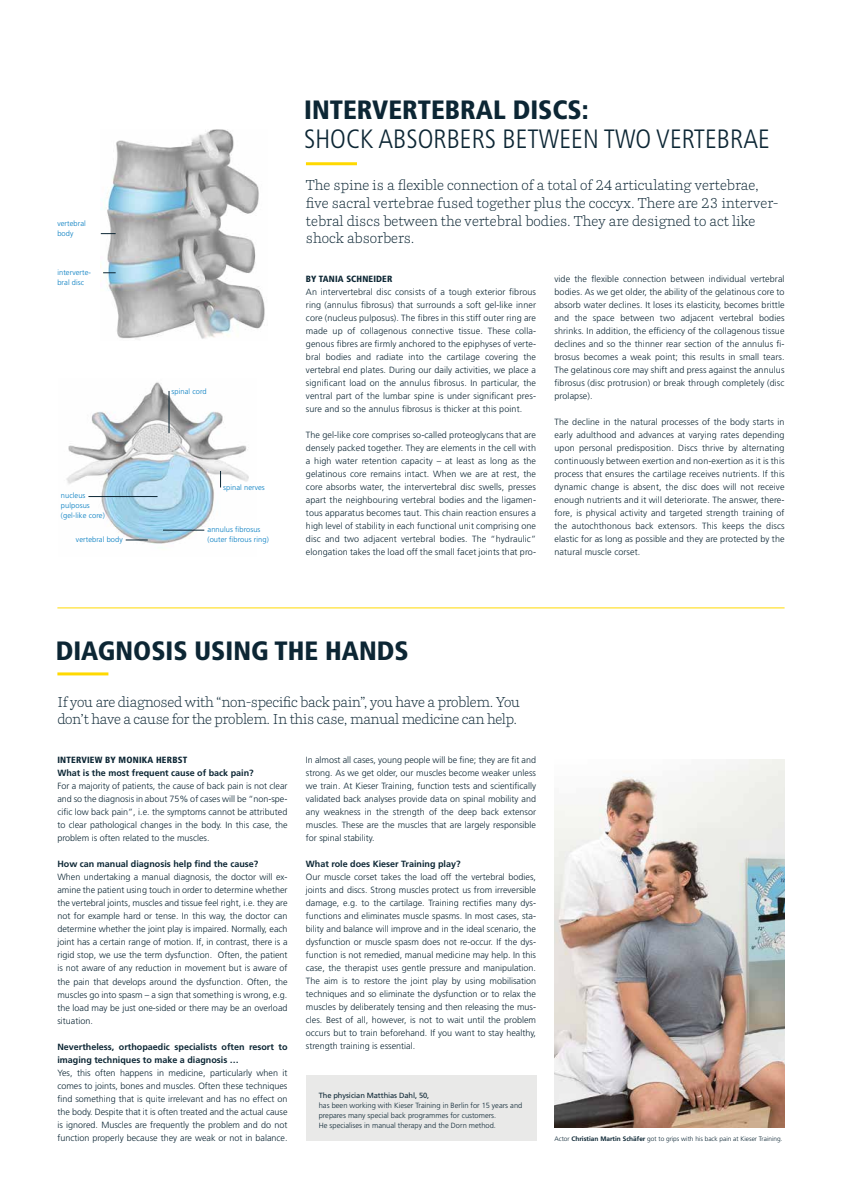
<style>
.page{position:relative;width:842px;height:1191px;background:#fff}
.page>*{position:absolute;margin:0;border:0;box-sizing:border-box;transform-origin:0 0}
.t1{font:900 condensed 26.5px "Frutiger LT Std";color:#0c2634}
.t2{font:300 condensed 26.5px "Frutiger LT Std";color:#0c2634}
.t3{font:300 14.2px/17.8px "Parry Pro";color:#0c2634}
.t4{font:300 14.2px/17.8px "Parry Pro";letter-spacing:-.02em;color:#0c2634}
.t5{font:300 9px/13px "Frutiger LT Std";color:#0c2634;text-align:justify}
.t6{font:700 9px/13px "Frutiger LT Std";color:#0c2634}
.t7{font:900 condensed 9px "Frutiger LT Std";letter-spacing:.02em;color:#0c2634}
.t8{font:300 7.5px/10px "Frutiger";color:#0c2634}
.t9{font:300 7.5px/10px "Frutiger LT Std";letter-spacing:.01em;color:#007bc0}
.t10{font:7.5px "Frutiger";letter-spacing:-.01em;color:#0c2634}
.t11{font:300 6.5px "Frutiger LT Std";color:#0c2634}
.s1{font-weight:700}
</style>
<div class="page">
<hr style="left:57px;top:607px;width:727px;height:1px;background:#ffd900">
<img style="left:554px;top:759px;width:230px;height:368px">
<hr style="left:57px;top:672px;width:51px;height:3px;background:#ffd900">
<div style="left:306px;top:1075px;width:230px;height:65px;background:#e9e9e8"></div>
<hr style="left:306px;top:162px;width:51px;height:3px;background:#ffd900">
<img style="left:101px;top:130px;width:164px;height:209px">
<svg style="left:101px;top:233px;width:15px;height:1px"></svg>
<svg style="left:103px;top:272px;width:13px;height:1px"></svg>
<img style="left:66px;top:382px;width:183px;height:162px">
<hr style="left:88px;top:496px;width:70px;height:1px;background:#0c2634">
<svg style="left:126px;top:540px;width:22px;height:1px"></svg>
<hr style="left:169px;top:391px;width:1px;height:42px;background:#0c2634">
<svg style="left:220px;top:471px;width:1px;height:16px"></svg>
<hr style="left:163px;top:530px;width:41px;height:1px;background:#0c2634">
<p class="t9" style="left:57px;top:218px;width:30px">vertebral body</p>
<p class="t9" style="left:57px;top:267px;width:35px">interverte&shy;bral disc</p>
<p class="t9" style="left:171px;top:386px;width:37px">spinal cord</p>
<p class="t9" style="left:223px;top:483px;width:43px">spinal nerves</p>
<p class="t9" style="left:61px;top:491px;width:45px">nucleus pulposus (gel-like core)</p>
<p class="t9" style="left:76px;top:535px;width:48px">vertebral body</p>
<p class="t9" style="left:207px;top:525px;width:63px">annulus fibrosus (outer fibrous ring)</p>
<h1 class="t1" style="left:304px;top:94px;width:286px">INTERVERTEBRAL DISCS:</h1>
<h1 class="t2" style="left:304px;top:124px;width:467px">SHOCK ABSORBERS BETWEEN TWO VERTEBRAE</h1>
<p class="t3" style="left:306px;top:176px;width:474px">The spine is a flexible connection of a total of 24 articulating vertebrae, five sacral vertebrae fused together plus the coccyx. There are 23 interver&shy;tebral discs between the vertebral bodies. They are designed to act like shock absorbers.</p>
<p class="t7" style="left:306px;top:273px;width:88px">BY TANIA SCHNEIDER</p>
<p class="t5" style="left:306px;top:286px;width:232px">An intervertebral disc consists of a tough exterior fibrous ring (annulus fibrosus) that surrounds a soft gel-like inner core (nucleus pulposus). The fibres in this stiff outer ring are made up of collagenous connective tissue. These colla&shy;genous fibres are firmly anchored to the epiphyses of verte&shy;bral bodies and radiate into the cartilage covering the vertebral end plates. During our daily activities, we place a significant load on the annulus fibrosus. In particular, the ventral part of the lumbar spine is under significant pres&shy;sure and so the annulus fibrosus is thicker at this point.</p>
<p class="t5" style="left:306px;top:428px;width:232px">The gel-like core comprises so-called proteoglycans that are densely packed together. They are elements in the cell with a high water retention capacity – at least as long as the gelatinous core remains intact. When we are at rest, the core absorbs water, the intervertebral disc swells, presses apart the neighbouring vertebral bodies and the ligamen&shy;tous apparatus becomes taut. This chain reaction ensures a high level of stability in each functional unit comprising one disc and two adjacent vertebral bodies. The “hydraulic” elongation takes the load off the small facet joints that pro-</p>
<p class="t5" style="left:554px;top:272px;width:232px">vide the flexible connection between individual vertebral bodies. As we get older, the ability of the gelatinous core to absorb water declines. It loses its elasticity, becomes brittle and the space between two adjacent vertebral bodies shrinks. In addition, the efficiency of the collagenous tissue declines and so the thinner rear section of the annulus fi&shy;brosus becomes a weak point; this results in small tears.<br>The gelatinous core may shift and press against the annulus fibrosus (disc protrusion) or break through completely (disc prolapse).</p>
<p class="t5" style="left:554px;top:415px;width:232px">The decline in the natural processes of the body starts in early adulthood and advances at varying rates depending upon personal predisposition. Discs thrive by alternating continuously between exertion and non-exertion as it is this process that ensures the cartilage receives nutrients. If this dynamic change is absent, the disc does will not receive enough nutrients and it will deteriorate. The answer, there&shy;fore, is physical activity and targeted strength training of the autochthonous back extensors. This keeps the discs elastic for as long as possible and they are protected by the natural muscle corset.</p>
<h1 class="t1" style="left:56px;top:635px;width:354px">DIAGNOSIS USING THE HANDS</h1>
<h2 class="t4" style="left:57px;top:692px;width:464px">If you are diagnosed with “non-specific back pain”, you have a problem. You don’t have a cause for the problem. In this case, manual medicine can help.</h2>
<p class="t7" style="left:57px;top:755px;width:131px">INTERVIEW BY MONIKA HERBST</p>
<p class="t6" style="left:57px;top:767px;width:198px">What is the most frequent cause of back pain?</p>
<p class="t5" style="left:57px;top:780px;width:232px">For a majority of patients, the cause of back pain is not clear and so the diagnosis in about 75% of cases will be “non-spe&shy;cific low back pain”, i.e. the symptoms cannot be attributed to clear pathological changes in the body. In this case, the problem is often related to the muscles.</p>
<p class="t6" style="left:57px;top:858px;width:203px">How can manual diagnosis help find the cause?</p>
<p class="t5" style="left:57px;top:871px;width:232px">When undertaking a manual diagnosis, the doctor will ex&shy;amine the patient using touch in order to determine whether the vertebral joints, muscles and tissue feel right, i.e. they are not for example hard or tense. In this way, the doctor can determine whether the joint play is impaired. Normally, each joint has a certain range of motion. If, in contrast, there is a rigid stop, we use the term dysfunction. Often, the patient is not aware of any reduction in movement but is aware of the pain that develops around the dysfunction. Often, the muscles go into spasm – a sign that something is wrong, e.g. the load may be just one-sided or there may be an overload situation.</p>
<p class="t6" style="left:57px;top:1040px;width:232px">Nevertheless, orthopaedic specialists often resort to imaging techniques to make a diagnosis …</p>
<p class="t5" style="left:57px;top:1066px;width:232px">Yes, this often happens in medicine, particularly when it comes to joints, bones and muscles. Often these techniques find something that is quite irrelevant and has no effect on the body. Despite that it is often treated and the actual cause is ignored. Muscles are frequently the problem and do not function properly because they are weak or not in balance.</p>
<p class="t5" style="left:306px;top:754px;width:232px">In almost all cases, young people will be fine; they are fit and strong. As we get older, our muscles become weaker unless we train. At Kieser Training, function tests and scientifically validated back analyses provide data on spinal mobility and any weakness in the strength of the deep back extensor muscles. These are the muscles that are largely responsible for spinal stability.</p>
<p class="t6" style="left:306px;top:857px;width:156px">What role does Kieser Training play?</p>
<p class="t5" style="left:306px;top:871px;width:232px">Our muscle corset takes the load off the vertebral bodies, joints and discs. Strong muscles protect us from irreversible damage, e.g. to the cartilage. Training rectifies many dys&shy;functions and eliminates muscle spasms. In most cases, sta&shy;bility and balance will improve and in the ideal scenario, the dysfunction or muscle spasm does not re-occur. If the dys&shy;function is not remedied, manual medicine may help. In this case, the therapist uses gentle pressure and manipulation.<br>The aim is to restore the joint play by using mobilisation techniques and so eliminate the dysfunction or to relax the muscles by deliberately tensing and then releasing the mus&shy;cles. Best of all, however, is not to wait until the problem occurs but to train beforehand. If you want to stay healthy, strength training is essential.</p>
<p class="t10" style="left:319px;top:1090px;width:112px">The physician Matthias Dahl, 50,</p>
<p class="t8" style="left:319px;top:1100px;width:205px">has been working with Kieser Training in Berlin for 15 years and prepares many special back programmes for customers.<br>He specialises in manual therapy and the Dorn method.</p>
<p class="t11" style="left:554px;top:1134px;width:230px">Actor <span class="s1">Christian Martin Schäfer</span> got to grips with his back pain at Kieser Training.</p>
</div>
